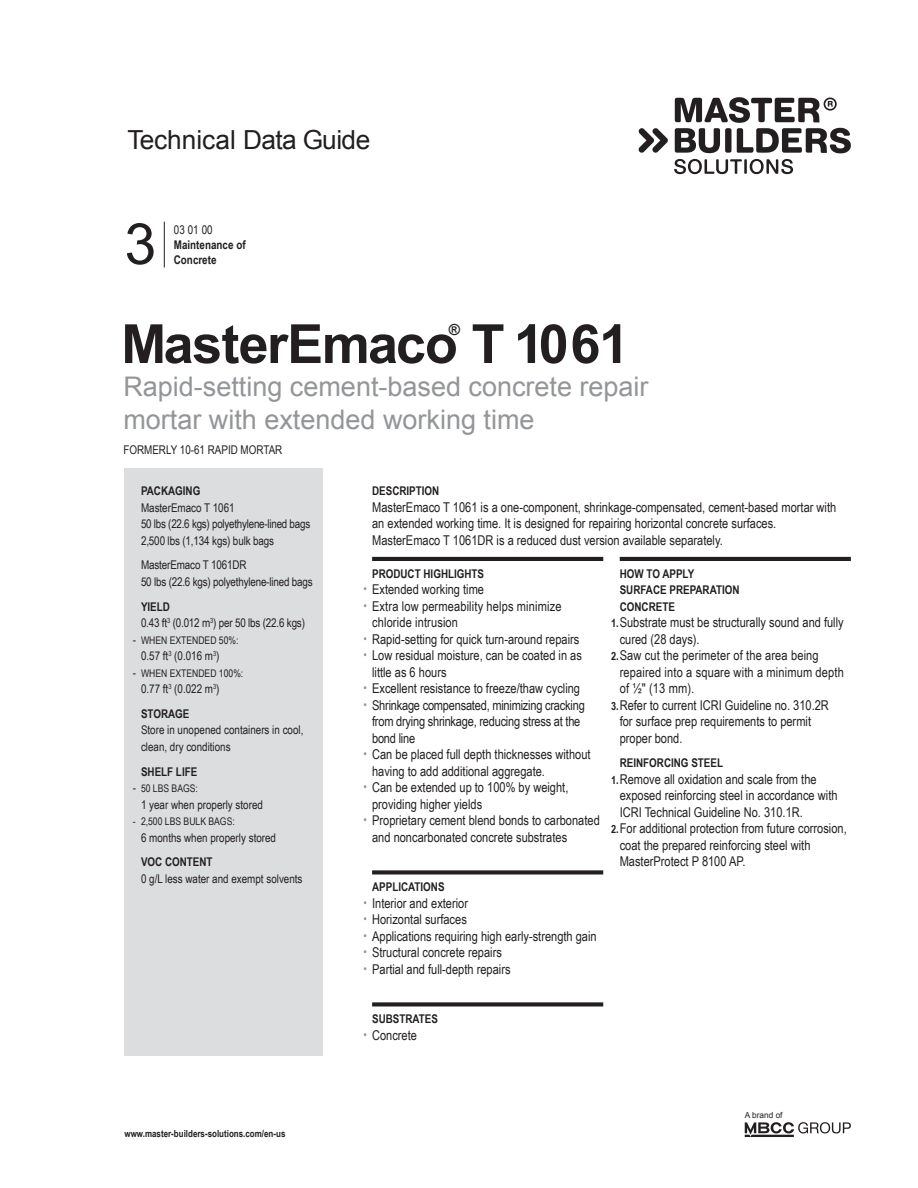
<style>
.page{position:relative;width:918px;height:1188px;background:#fff}
.page>*{position:absolute;margin:0;border:0;box-sizing:border-box;transform-origin:0 0}
.CSI_DIV__Number{font:57px "Arial";color:#231f20}
.Product_Name{font:700 54px "Arial";letter-spacing:-.025em;color:#231f20}
.Product_Name_Subhead{font:27px/33px "Arial";color:#939598}
.t1{font:26.25px "Arial";letter-spacing:-.015em;color:#231f20}
.Product_Name-2{font:700 15.3px "Arial";color:#231f20}
.Bullets_Body{font:13.5px/16.5px "Arial Narrow";color:#231f20}
.Body_Copy__Indent{font:13.5px/16.5px "Arial Narrow";color:#231f20}
.Side_Block_Body_Copy{font:12px/16.5px "Arial Narrow";color:#231f20}
.Headers_with_Rule{font:700 12px "Arial Narrow";color:#231f20}
.Body_Copy__Indent-2{font:700 12px "Arial Narrow";color:#231f20}
.CSI_DIV__Main{font:700 12px/15px "Arial Narrow";color:#231f20}
.Product_Name_Subhead-2{font:12px "Arial Narrow";color:#231f20}
.Side_Block_Body_Copy-2{font:700 12px "Arial Narrow";color:#231f20}
.Side_Block_Body_Copy-3{font:10.5px "Arial Narrow";color:#231f20}
.t2{font:700 9.75px "Arial Narrow";color:#231f20}
.t3{font:8.25px "Arial";color:#231f20}
.s1{font-weight:400}
.s2{font-weight:700}
.s3{font-size:12px}
.s4{font-size:12px;color:#939598}
.s5{font-weight:700;font-size:11.25px}
</style>
<div class="page">
<div style="left:125px;top:469px;width:198px;height:587px;background:#dcdddf"></div>
<hr style="left:164px;top:222px;width:1px;height:45px;background:#231f20">
<hr style="left:372px;top:557px;width:231px;height:4px;background:#231f20">
<hr style="left:620px;top:557px;width:231px;height:4px;background:#231f20">
<div style="left:372px;top:870px;width:231px;height:5px;background:#231f20"></div>
<div style="left:372px;top:1002px;width:231px;height:5px;background:#231f20"></div>
<svg style="left:674px;top:159px;width:119px;height:15px"></svg>
<svg style="left:639px;top:128px;width:29px;height:25px"></svg>
<svg style="left:675px;top:97px;width:176px;height:56px"></svg>
<svg style="left:745px;top:1122px;width:106px;height:15px"></svg>
<h3 class="t1" style="left:128px;top:122px;width:244px">Technical Data Guide</h3>
<p class="CSI_DIV__Number" style="left:125px;top:207px;width:33px">3</p>
<p class="CSI_DIV__Main" style="left:174px;top:222px;width:73px"><span class="s1">03 01 00<br></span>Maintenance of</p>
<p class="CSI_DIV__Main" style="left:174px;top:252px;width:44px">Concrete</p>
<p class="Product_Name-2" style="left:449px;top:319px;width:13px">®</p>
<p class="Product_Name" style="left:121px;top:308px;width:509px">MasterEmaco T 1061</p>
<p class="Product_Name_Subhead" style="left:123px;top:370px;width:527px">Rapid-setting cement-based concrete repair mortar with extended working time</p>
<p class="Product_Name_Subhead-2" style="left:123px;top:441px;width:160px">FORMERLY 10-61 RAPID MORTAR</p>
<p class="Side_Block_Body_Copy" style="left:141px;top:482px;width:171px"><span class="s2">PACKAGING<br></span>MasterEmaco T 1061<br>50 lbs (22.6 kgs) polyethylene-lined bags<br>2,500 lbs (1,134 kgs) bulk bags</p>
<p class="Side_Block_Body_Copy" style="left:141px;top:556px;width:173px">MasterEmaco T 1061DR<br>50 lbs (22.6 kgs) polyethylene-lined bags</p>
<p class="Side_Block_Body_Copy" style="left:141px;top:598px;width:165px"><span class="s2">YIELD<br></span>0.43 ft<sup>3</sup> (0.012 m<sup>3</sup>) per 50 lbs (22.6 kgs)</p>
<p class="Side_Block_Body_Copy-3" style="left:133px;top:632px;width:107px"><span class="s3">-</span> WHEN EXTENDED 50%:</p>
<p class="Side_Block_Body_Copy" style="left:141px;top:647px;width:80px">0.57 ft<sup>3</sup> (0.016 m<sup>3</sup>)</p>
<p class="Side_Block_Body_Copy-3" style="left:133px;top:665px;width:112px"><span class="s3">-</span> WHEN EXTENDED 100%:</p>
<p class="Side_Block_Body_Copy" style="left:141px;top:680px;width:80px">0.77 ft<sup>3</sup> (0.022 m<sup>3</sup>)</p>
<p class="Side_Block_Body_Copy" style="left:141px;top:705px;width:164px"><span class="s2">STORAGE<br></span>Store in unopened containers in cool, clean, dry conditions</p>
<p class="Side_Block_Body_Copy-2" style="left:141px;top:762px;width:58px">SHELF LIFE</p>
<p class="Side_Block_Body_Copy-3" style="left:133px;top:781px;width:67px"><span class="s3">-</span> 50 LBS BAGS:</p>
<p class="Side_Block_Body_Copy" style="left:141px;top:796px;width:123px">1 year when properly stored</p>
<p class="Side_Block_Body_Copy-3" style="left:133px;top:814px;width:104px">- 2,500 LBS BULK BAGS:</p>
<p class="Side_Block_Body_Copy" style="left:141px;top:829px;width:137px">6 months when properly stored</p>
<p class="Side_Block_Body_Copy" style="left:141px;top:853px;width:163px"><span class="s2">VOC CONTENT<br></span>0 g/L less water and exempt solvents</p>
<p class="t2" style="left:125px;top:1126px;width:162px">www.master-builders-solutions.com/en-us</p>
<p class="Body_Copy__Indent-2" style="left:372px;top:482px;width:69px">DESCRIPTION</p>
<p class="Body_Copy__Indent" style="left:372px;top:498px;width:466px">MasterEmaco T 1061 is a one-component, shrinkage-compensated, cement-based mortar with an extended working time. It is designed for repairing horizontal concrete surfaces.<br>MasterEmaco T 1061DR is a reduced dust version available separately.</p>
<p class="Headers_with_Rule" style="left:372px;top:564px;width:114px">PRODUCT HIGHLIGHTS</p>
<p class="Bullets_Body" style="left:363px;top:580px;width:122px"><span class="s4">•</span> Extended working time</p>
<p class="Bullets_Body" style="left:372px;top:597px;width:191px;text-indent:-9px"><span class="s4">•</span> Extra low permeability helps minimize chloride intrusion</p>
<p class="Bullets_Body" style="left:363px;top:630px;width:218px"><span class="s4">•</span> Rapid-setting for quick turn-around repairs</p>
<p class="Bullets_Body" style="left:372px;top:646px;width:211px;text-indent:-9px"><span class="s4">•</span> Low residual moisture, can be coated in as little as 6 hours</p>
<p class="Bullets_Body" style="left:363px;top:679px;width:218px"><span class="s4">•</span> Excellent resistance to freeze/thaw cycling</p>
<p class="Bullets_Body" style="left:372px;top:696px;width:214px;text-indent:-9px"><span class="s4">•</span> Shrinkage compensated, minimizing cracking from drying shrinkage, reducing stress at the bond line</p>
<p class="Bullets_Body" style="left:372px;top:745px;width:220px;text-indent:-9px"><span class="s4">•</span> Can be placed full depth thicknesses without having to add additional aggregate.</p>
<p class="Bullets_Body" style="left:372px;top:778px;width:198px;text-indent:-9px"><span class="s4">•</span> Can be extended up to 100% by weight, providing higher yields</p>
<p class="Bullets_Body" style="left:372px;top:811px;width:229px;text-indent:-9px"><span class="s4">•</span> Proprietary cement blend bonds to carbonated and noncarbonated concrete substrates</p>
<p class="Headers_with_Rule" style="left:372px;top:878px;width:74px">APPLICATIONS</p>
<p class="Bullets_Body" style="left:363px;top:894px;width:106px"><span class="s4">•</span> Interior and exterior</p>
<p class="Bullets_Body" style="left:363px;top:910px;width:105px"><span class="s4">•</span> Horizontal surfaces</p>
<p class="Bullets_Body" style="left:363px;top:927px;width:235px"><span class="s4">•</span> Applications requiring high early-strength gain</p>
<p class="Bullets_Body" style="left:363px;top:943px;width:140px"><span class="s4">•</span> Structural concrete repairs</p>
<p class="Bullets_Body" style="left:363px;top:960px;width:149px"><span class="s4">•</span> Partial and full-depth repairs</p>
<p class="Headers_with_Rule" style="left:372px;top:1010px;width:67px">SUBSTRATES</p>
<p class="Bullets_Body" style="left:363px;top:1026px;width:55px"><span class="s4">•</span> Concrete</p>
<p class="Headers_with_Rule" style="left:620px;top:564px;width:76px">HOW TO APPLY</p>
<p class="Headers_with_Rule" style="left:620px;top:581px;width:121px">SURFACE PREPARATION</p>
<p class="Body_Copy__Indent-2" style="left:620px;top:597px;width:57px">CONCRETE</p>
<p class="Bullets_Body" style="left:620px;top:613px;width:225px;text-indent:-9px"><span class="s5">1.</span>Substrate must be structurally sound and fully cured (28 days).</p>
<p class="Bullets_Body" style="left:620px;top:646px;width:226px;text-indent:-9px"><span class="s5">2.</span>Saw cut the perimeter of the area being repaired into a square with a minimum depth of ½" (13 mm).</p>
<p class="Bullets_Body" style="left:620px;top:696px;width:211px;text-indent:-9px"><span class="s5">3.</span>Refer to current ICRI Guideline no. 310.2R for surface prep requirements to permit proper bond.</p>
<p class="Body_Copy__Indent-2" style="left:620px;top:754px;width:105px">REINFORCING STEEL</p>
<p class="Bullets_Body" style="left:620px;top:770px;width:219px;text-indent:-9px"><span class="s5">1.</span>Remove all oxidation and scale from the exposed reinforcing steel in accordance with<br>ICRI Technical Guideline No. 310.1R.</p>
<p class="Bullets_Body" style="left:620px;top:820px;width:229px;text-indent:-9px"><span class="s5">2.</span>For additional protection from future corrosion, coat the prepared reinforcing steel with<br>MasterProtect P 8100 AP.</p>
<p class="t3" style="left:745px;top:1110px;width:39px">A brand of</p>
</div>
